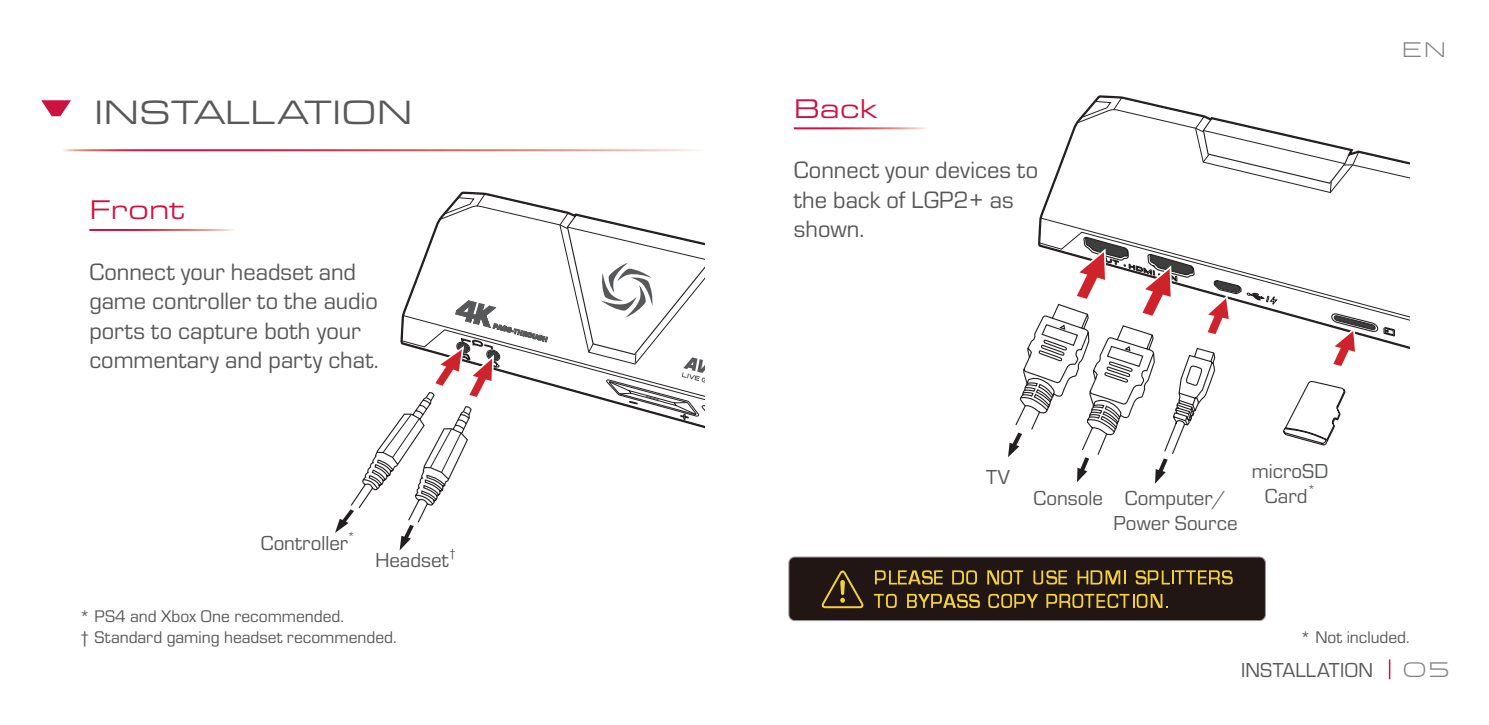
<style>
.page{position:relative;width:1489px;height:725px;background:#fff}
.page>*{position:absolute;margin:0;border:0;box-sizing:border-box;transform-origin:0 0}
.Heading_1{font:35px "Eurostile Ext";color:#57585a}
.Heading_2{font:28px "Eurostile Ext";color:#cd1141}
.t1{font:24.5px/29.4px "Eurostile";color:#57585a}
.Subtitle{font:21px/25.2px "Eurostile";color:#57585a;text-align:center}
.t2{font:21px "House Movements Runway";color:#808285}
.Subtitle-2{font:17.5px/21px "Eurostile";color:#57585a}
.Subtitle-3{font:12.25px "Eurostile";color:#57585a}
</style>
<div class="page">
<hr style="left:1388px;top:659px;width:2px;height:20px;background:#cd1141">
<svg style="left:41px;top:100px;width:30px;height:16px"></svg>
<svg style="left:335px;top:193px;width:369px;height:357px"></svg>
<svg style="left:1081px;top:97px;width:41px;height:21px"></svg>
<svg style="left:1040px;top:151px;width:34px;height:106px"></svg>
<svg style="left:1008px;top:441px;width:6px;height:16px"></svg>
<svg style="left:1077px;top:457px;width:12px;height:25px"></svg>
<svg style="left:1074px;top:226px;width:55px;height:73px"></svg>
<svg style="left:1139px;top:116px;width:270px;height:367px"></svg>
<svg style="left:1014px;top:303px;width:331px;height:153px"></svg>
<div style="left:788px;top:556px;width:477px;height:64px;background:#211613;border-radius:6px"></div>
<div style="left:788px;top:556px;width:477px;height:64px;border:1px solid #97999d;border-radius:6px"></div>
<svg style="left:822px;top:570px;width:42px;height:39px"></svg>
<svg style="left:840px;top:579px;width:4px;height:15px"></svg>
<svg style="left:875px;top:570px;width:67px;height:14px"></svg>
<svg style="left:952px;top:570px;width:24px;height:14px"></svg>
<svg style="left:987px;top:570px;width:36px;height:14px"></svg>
<svg style="left:1033px;top:570px;width:34px;height:14px"></svg>
<svg style="left:1077px;top:570px;width:49px;height:14px"></svg>
<svg style="left:1135px;top:570px;width:97px;height:14px"></svg>
<svg style="left:873px;top:593px;width:23px;height:14px"></svg>
<svg style="left:907px;top:593px;width:72px;height:14px"></svg>
<svg style="left:988px;top:593px;width:50px;height:15px"></svg>
<svg style="left:1046px;top:593px;width:121px;height:15px"></svg>
<p class="Heading_1" style="left:94px;top:93px;width:320px">INSTALLATION</p>
<p class="Heading_2" style="left:89px;top:195px;width:97px">Front</p>
<p class="t1" style="left:89px;top:257px;width:291px">Connect your headset and game controller to the audio ports to capture both your commentary and party chat.</p>
<p class="Subtitle-3" style="left:347px;top:528px;width:9px">*</p>
<p class="Subtitle" style="left:261px;top:530px;width:89px">Controller</p>
<p class="Subtitle" style="left:375px;top:548px;width:75px">Headset</p>
<p class="Subtitle-3" style="left:449px;top:546px;width:9px">†</p>
<p class="Subtitle-2" style="left:79px;top:605px;width:319px">* PS4 and Xbox One recommended.<br>† Standard gaming headset recommended.</p>
<p class="Heading_2" style="left:793px;top:93px;width:85px">Back</p>
<p class="t1" style="left:793px;top:156px;width:246px">Connect your devices to the back of LGP2+ as shown.</p>
<p class="t2" style="left:1400px;top:36px;width:48px">EN</p>
<p class="Subtitle" style="left:986px;top:464px;width:25px">TV</p>
<p class="Subtitle" style="left:1033px;top:485px;width:71px">Console</p>
<p class="Subtitle" style="left:1113px;top:485px;width:125px">Computer/<br>Power Source</p>
<p class="Subtitle" style="left:1251px;top:458px;width:78px">microSD<br>Card</p>
<p class="Subtitle-3" style="left:1307px;top:482px;width:9px">*</p>
<p class="Subtitle-2" style="left:1300px;top:626px;width:111px">* Not included.</p>
<p class="Subtitle" style="left:1240px;top:657px;width:134px">INSTALLATION</p>
<p class="t2" style="left:1401px;top:656px;width:50px">05</p>
</div>
